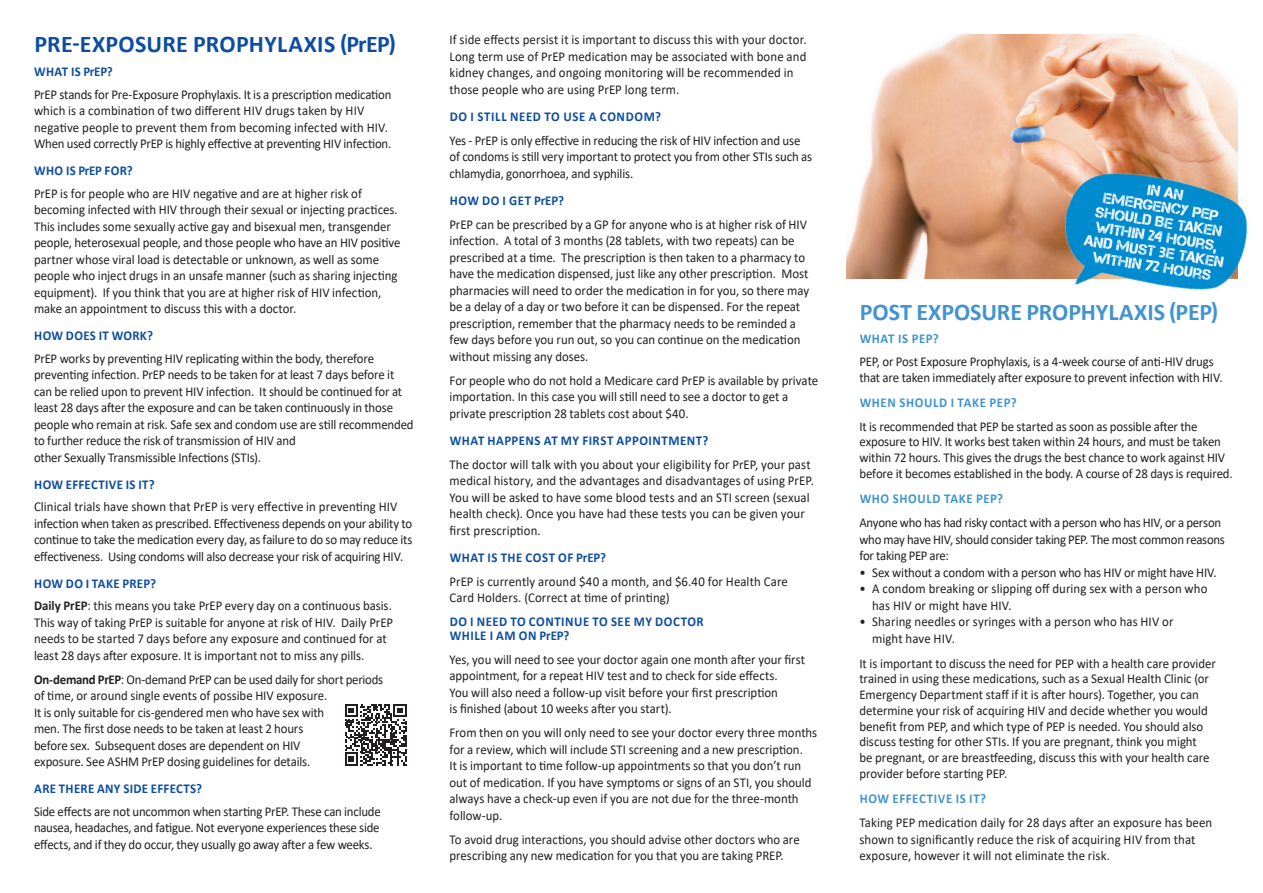
<style>
.page{position:relative;width:1263px;height:893px;background:#fff}
.page>*{position:absolute;margin:0;border:0;box-sizing:border-box;transform-origin:0 0}
.t1{font:700 24px "Calibri";letter-spacing:.01em;color:#0d4da1}
.t2{font:700 24px "Calibri";letter-spacing:-.005em;color:#4194d0}
.t3{font:15px/15px "Captureit";color:#fff;text-align:center}
.t4{font:13.5px/16.5px "Calibri";letter-spacing:-.005em;color:#231f20;scale:.95 1}
.t5{font:700 13.5px "Calibri";letter-spacing:.03em;color:#0d4da1;scale:.95 1}
.t6{font:13.5px/16.5px "Calibri";letter-spacing:-.025em;color:#231f20;scale:.95 1}
.t7{font:700 13.5px "Calibri";letter-spacing:.05em;color:#4194d0;scale:.95 1}
.t8{font:700 13.5px "Calibri";letter-spacing:.05em;color:#0d4da1;scale:.95 1}
.t9{font:700 13.5px "Calibri";letter-spacing:-.015em;color:#0d4da1;scale:.95 1}
.s1{font-weight:700}
</style>
<div class="page">
<img style="left:846px;top:34px;width:391px;height:245px">
<img style="left:1045px;top:156px;width:203px;height:134px">
<svg style="left:345px;top:704px;width:61px;height:62px"></svg>
<p class="t1" style="left:34px;top:27px;width:363px">PRE-EXPOSURE PROPHYLAXIS (PrEP)</p>
<p class="t9" style="left:34px;top:62px;width:84px">WHAT IS PrEP?</p>
<p class="t4" style="left:34px;top:85px;width:378px">PrEP stands for Pre-Exposure Prophylaxis. It is a prescription medication which is a combination of two different HIV drugs taken by HIV</p>
<p class="t4" style="left:34px;top:118px;width:374px">negative people to prevent them from becoming infected with HIV.</p>
<p class="t4" style="left:34px;top:135px;width:378px">When used correctly PrEP is highly effective at preventing HIV infection.</p>
<p class="t5" style="left:34px;top:161px;width:105px">WHO IS PrEP FOR?</p>
<p class="t4" style="left:34px;top:184px;width:387px">PrEP is for people who are HIV negative and are at higher risk of becoming infected with HIV through their sexual or injecting practices.<br>This includes some sexually active gay and bisexual men, transgender people, heterosexual people, and those people who have an HIV positive partner whose viral load is detectable or unknown, as well as some people who inject drugs in an unsafe manner (such as sharing injecting equipment). If you think that you are at higher risk of HIV infection,</p>
<p class="t4" style="left:34px;top:300px;width:278px">make an appointment to discuss this with a doctor.</p>
<p class="t5" style="left:34px;top:326px;width:126px">HOW DOES IT WORK?</p>
<p class="t4" style="left:34px;top:349px;width:401px">PrEP works by preventing HIV replicating within the body, therefore preventing infection. PrEP needs to be taken for at least 7 days before it can be relied upon to prevent HIV infection. It should be continued for at least 28 days after the exposure and can be taken continuously in those people who remain at risk. Safe sex and condom use are still recommended to further reduce the risk of transmission of HIV and</p>
<p class="t4" style="left:34px;top:448px;width:240px">other Sexually Transmissible Infections (STIs).</p>
<p class="t5" style="left:34px;top:474px;width:128px">HOW EFFECTIVE IS IT?</p>
<p class="t4" style="left:34px;top:498px;width:400px">Clinical trials have shown that PrEP is very effective in preventing HIV infection when taken as prescribed. Effectiveness depends on your ability to continue to take the medication every day, as failure to do so may reduce its effectiveness. Using condoms will also decrease your risk of acquiring HIV.</p>
<p class="t5" style="left:34px;top:573px;width:130px">HOW DO I TAKE PREP?</p>
<p class="t4" style="left:34px;top:597px;width:379px"><span class="s1">Daily PrEP</span>: this means you take PrEP every day on a continuous basis.<br>This way of taking PrEP is suitable for anyone at risk of HIV. Daily PrEP needs to be started 7 days before any exposure and continued for at least 28 days after exposure. It is important not to miss any pills.</p>
<p class="t4" style="left:34px;top:670px;width:369px"><span class="s1">On-demand PrEP</span>: On-demand PrEP can be used daily for short periods</p>
<p class="t4" style="left:34px;top:687px;width:310px">of time, or around single events of possibe HIV exposure.</p>
<p class="t4" style="left:34px;top:703px;width:307px">It is only suitable for cis-gendered men who have sex with men. The first dose needs to be taken at least 2 hours before sex. Subsequent doses are dependent on HIV exposure. See ASHM PrEP dosing guidelines for details.</p>
<p class="t5" style="left:34px;top:779px;width:178px">ARE THERE ANY SIDE EFFECTS?</p>
<p class="t4" style="left:34px;top:802px;width:367px;text-align:justify">Side effects are not uncommon when starting PrEP. These can include nausea, headaches, and fatigue. Not everyone experiences these side effects, and if they do occur, they usually go away after a few weeks.</p>
<p class="t4" style="left:449px;top:31px;width:377px">If side effects persist it is important to discuss this with your doctor.<br>Long term use of PrEP medication may be associated with bone and kidney changes, and ongoing monitoring will be recommended in those people who are using PrEP long term.</p>
<p class="t8" style="left:450px;top:107px;width:224px">DO I STILL NEED TO USE A CONDOM?</p>
<p class="t4" style="left:449px;top:132px;width:383px">Yes - PrEP is only effective in reducing the risk of HIV infection and use of condoms is still very important to protect you from other STIs such as chlamydia, gonorrhoea, and syphilis.</p>
<p class="t5" style="left:450px;top:191px;width:122px">HOW DO I GET PrEP?</p>
<p class="t4" style="left:449px;top:216px;width:380px">PrEP can be prescribed by a GP for anyone who is at higher risk of HIV infection. A total of 3 months (28 tablets, with two repeats) can be prescribed at a time. The prescription is then taken to a pharmacy to have the medication dispensed, just like any other prescription. Most pharmacies will need to order the medication in for you, so there may be a delay of a day or two before it can be dispensed. For the repeat prescription, remember that the pharmacy needs to be reminded a few days before you run out, so you can continue on the medication without missing any doses.</p>
<p class="t4" style="left:449px;top:372px;width:390px">For people who do not hold a Medicare card PrEP is available by private importation. In this case you will still need to see a doctor to get a private prescription 28 tablets cost about $40.</p>
<p class="t5" style="left:450px;top:431px;width:274px">WHAT HAPPENS AT MY FIRST APPOINTMENT?</p>
<p class="t4" style="left:449px;top:456px;width:385px">The doctor will talk with you about your eligibility for PrEP, your past medical history, and the advantages and disadvantages of using PrEP.<br>You will be asked to have some blood tests and an STI screen (sexual health check). Once you have had these tests you can be given your first prescription.</p>
<p class="t5" style="left:450px;top:548px;width:166px">WHAT IS THE COST OF PrEP?</p>
<p class="t4" style="left:449px;top:573px;width:358px">PrEP is currently around $40 a month, and $6.40 for Health Care</p>
<p class="t4" style="left:449px;top:589px;width:233px">Card Holders. (Correct at time of printing)</p>
<p class="t5" style="left:450px;top:612px;width:269px">DO I NEED TO CONTINUE TO SEE MY DOCTOR</p>
<p class="t5" style="left:450px;top:626px;width:128px">WHILE I AM ON PrEP?</p>
<p class="t4" style="left:449px;top:651px;width:376px">Yes, you will need to see your doctor again one month after your first appointment, for a repeat HIV test and to check for side effects.</p>
<p class="t4" style="left:449px;top:684px;width:347px">You will also need a follow-up visit before your first prescription</p>
<p class="t4" style="left:449px;top:700px;width:235px">is finished (about 10 weeks after you start).</p>
<p class="t4" style="left:449px;top:724px;width:389px">From then on you will only need to see your doctor every three months for a review, which will include STI screening and a new prescription.<br>It is important to time follow-up appointments so that you don’t run out of medication. If you have symptoms or signs of an STI, you should always have a check-up even if you are not due for the three-month follow-up.</p>
<p class="t4" style="left:449px;top:831px;width:370px">To avoid drug interactions, you should advise other doctors who are prescribing any new medication for you that you are taking PREP.</p>
<p class="t3" style="left:1149px;top:182px;width:38px;rotate:9deg">IN AN</p>
<p class="t3" style="left:1099px;top:189px;width:129px;rotate:9deg">EMERGENCY PEP<br>SHOULD BE TAKEN within 24 hours,</p>
<p class="t3" style="left:1086px;top:233px;width:142px;rotate:9deg">and must be taken</p>
<p class="t3" style="left:1094px;top:249px;width:121px;rotate:9deg">within 72 hours</p>
<p class="t2" style="left:860px;top:295px;width:360px">POST EXPOSURE PROPHYLAXIS (PEP)</p>
<p class="t7" style="left:860px;top:329px;width:85px">WHAT IS PEP?</p>
<p class="t4" style="left:859px;top:353px;width:384px;line-height:15.8px">PEP, or Post Exposure Prophylaxis, is a 4-week course of anti-HIV drugs that are taken immediately after exposure to prevent infection with HIV.</p>
<p class="t7" style="left:860px;top:393px;width:167px">WHEN SHOULD I TAKE PEP?</p>
<p class="t4" style="left:859px;top:418px;width:394px;line-height:15.8px">It is recommended that PEP be started as soon as possible after the exposure to HIV. It works best taken within 24 hours, and must be taken within 72 hours. This gives the drugs the best chance to work against HIV before it becomes established in the body. A course of 28 days is required.</p>
<p class="t7" style="left:860px;top:489px;width:153px">WHO SHOULD TAKE PEP?</p>
<p class="t6" style="left:859px;top:514px;width:386px">Anyone who has had risky contact with a person who has HIV, or a person who may have HIV, should consider taking PEP. The most common reasons for taking PEP are:</p>
<p class="t4" style="left:859px;top:564px;width:378px">• Sex without a condom with a person who has HIV or might have HIV.</p>
<p class="t4" style="left:859px;top:580px;width:368px">• A condom breaking or slipping off during sex with a person who</p>
<p class="t4" style="left:872px;top:597px;width:148px">has HIV or might have HIV.</p>
<p class="t4" style="left:859px;top:613px;width:332px">• Sharing needles or syringes with a person who has HIV or</p>
<p class="t4" style="left:872px;top:630px;width:89px">might have HIV.</p>
<p class="t4" style="left:859px;top:655px;width:377px;line-height:15.8px">It is important to discuss the need for PEP with a health care provider trained in using these medications, such as a Sexual Health Clinic (or Emergency Department staff if it is after hours). Together, you can determine your risk of acquiring HIV and decide whether you would benefit from PEP, and which type of PEP is needed. You should also discuss testing for other STIs. If you are pregnant, think you might<br>be pregnant, or are breastfeeding, discuss this with your health care provider before starting PEP.</p>
<p class="t7" style="left:860px;top:789px;width:135px">HOW EFFECTIVE IS IT?</p>
<p class="t4" style="left:859px;top:814px;width:373px">Taking PEP medication daily for 28 days after an exposure has been shown to significantly reduce the risk of acquiring HIV from that exposure, however it will not eliminate the risk.</p>
</div>
